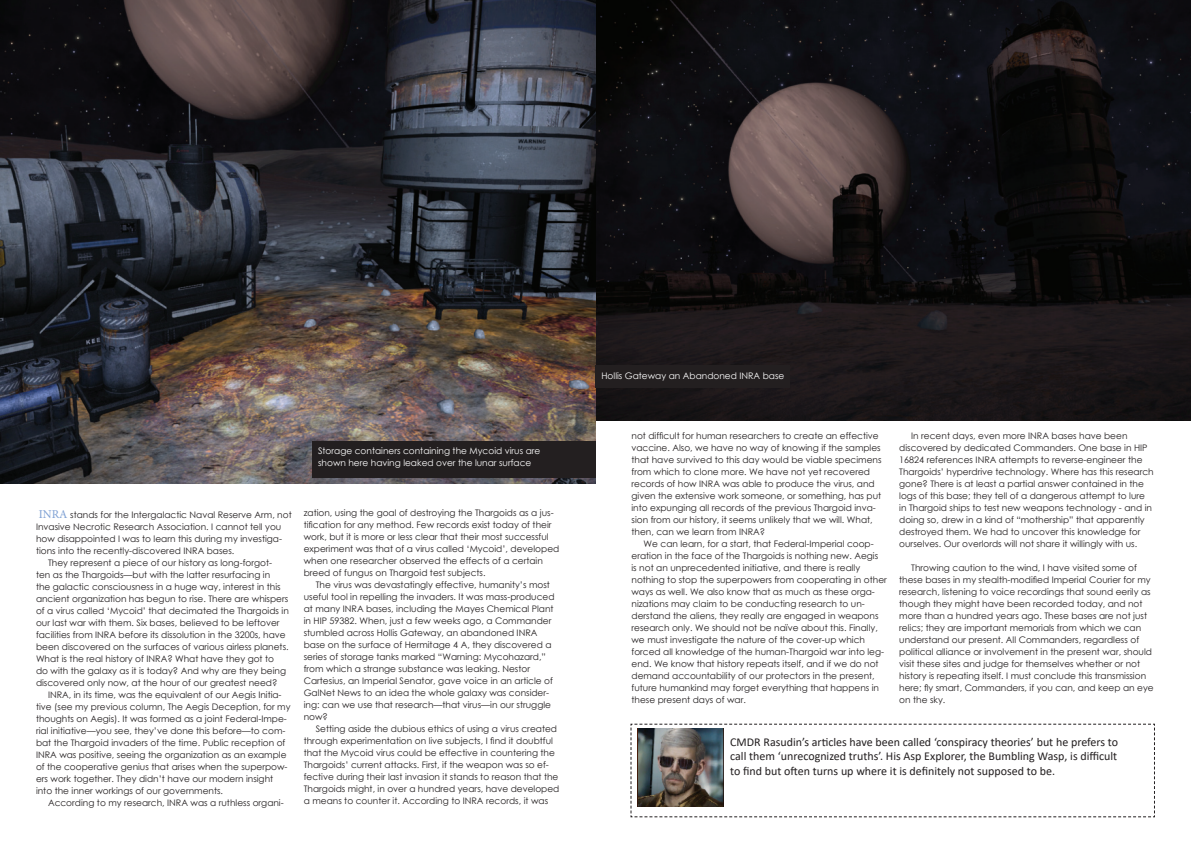
<style>
.page{position:relative;width:1191px;height:842px;background:#fff}
.page>*{position:absolute;margin:0;border:0;box-sizing:border-box;transform-origin:0 0}
.t1{font:12px/14.4px "Calibri";color:#231f20;text-align:justify}
.t2{font:9px/12px "Century Gothic";color:#231f20}
.t3{font:9px/12px "Century Gothic";color:#fff}
.s1{font-family:"Minion Pro";font-size:12px;color:#7fa1d4}
</style>
<div class="page">
<img style="left:595px;top:0;width:596px;height:421px">
<img style="left:0;top:0;width:595px;height:483px">
<div style="left:312px;top:441px;width:283px;height:37px;background:#231f20"></div>
<div style="left:595px;top:365px;width:195px;height:23px;background:#231f20"></div>
<svg style="left:630px;top:723px;width:525px;height:95px"></svg>
<img style="left:637px;top:729px;width:86px;height:77px">
<p class="t3" style="left:318px;top:445px;width:224px">Storage containers containing the Mycoid virus are shown here having leaked over the lunar surface</p>
<p class="t2" style="left:39px;top:508px;width:254px"><span class="s1">INRA</span> stands for the Intergalactic Naval Reserve Arm, not</p>
<p class="t2" style="left:36px;top:520px;width:247px">Invasive Necrotic Research Association. I cannot tell you</p>
<p class="t2" style="left:36px;top:532px;width:247px">how disappointed I was to learn this during my investiga-</p>
<p class="t2" style="left:36px;top:544px;width:200px">tions into the recently-discovered INRA bases.</p>
<p class="t2" style="left:48px;top:556px;width:226px">They represent a piece of our history as long-forgot-</p>
<p class="t2" style="left:36px;top:568px;width:236px">ten as the Thargoids—but with the latter resurfacing in</p>
<p class="t2" style="left:36px;top:580px;width:246px">the galactic consciousness in a huge way, interest in this</p>
<p class="t2" style="left:36px;top:592px;width:254px">ancient organization has begun to rise. There are whispers</p>
<p class="t2" style="left:36px;top:604px;width:254px">of a virus called ‘Mycoid’ that decimated the Thargoids in</p>
<p class="t2" style="left:36px;top:616px;width:245px">our last war with them. Six bases, believed to be leftover</p>
<p class="t2" style="left:36px;top:628px;width:251px">facilities from INRA before its dissolution in the 3200s, have</p>
<p class="t2" style="left:36px;top:640px;width:254px">been discovered on the surfaces of various airless planets.</p>
<p class="t2" style="left:36px;top:652px;width:240px">What is the real history of INRA? What have they got to</p>
<p class="t2" style="left:36px;top:664px;width:252px">do with the galaxy as it is today? And why are they being</p>
<p class="t2" style="left:36px;top:676px;width:243px">discovered only now, at the hour of our greatest need?</p>
<p class="t2" style="left:48px;top:688px;width:235px">INRA, in its time, was the equivalent of our Aegis Initia-</p>
<p class="t2" style="left:36px;top:700px;width:256px">tive (see my previous column, The Aegis Deception, for my</p>
<p class="t2" style="left:36px;top:712px;width:252px">thoughts on Aegis). It was formed as a joint Federal-Impe-</p>
<p class="t2" style="left:36px;top:724px;width:251px">rial initiative—you see, they’ve done this before—to com-</p>
<p class="t2" style="left:36px;top:736px;width:251px">bat the Thargoid invaders of the time. Public reception of</p>
<p class="t2" style="left:36px;top:748px;width:252px">INRA was positive, seeing the organization as an example</p>
<p class="t2" style="left:36px;top:760px;width:253px">of the cooperative genius that arises when the superpow-</p>
<p class="t2" style="left:36px;top:772px;width:239px">ers work together. They didn’t have our modern insight</p>
<p class="t2" style="left:36px;top:784px;width:188px">into the inner workings of our governments.</p>
<p class="t2" style="left:48px;top:796px;width:237px">According to my research, INRA was a ruthless organi-</p>
<p class="t2" style="left:304px;top:506px;width:257px">zation, using the goal of destroying the Thargoids as a jus&shy;tification for any method. Few records exist today of their work, but it is more or less clear that their most successful experiment was that of a virus called ‘Mycoid’, developed when one researcher observed the effects of a certain breed of fungus on Thargoid test subjects.</p>
<p class="t2" style="left:304px;top:578px;width:252px;text-indent:12px">The virus was devastatingly effective, humanity’s most useful tool in repelling the invaders. It was mass-produced at many INRA bases, including the Mayes Chemical Plant in HIP 59382. When, just a few weeks ago, a Commander stumbled across Hollis Gateway, an abandoned INRA base on the surface of Hermitage 4 A, they discovered a series of storage tanks marked “Warning: Mycohazard,” from which a strange substance was leaking. Nestor Cartesius, an Imperial Senator, gave voice in an article of GalNet News to an idea the whole galaxy was consider&shy;ing: can we use that research—that virus—in our struggle now?</p>
<p class="t2" style="left:304px;top:722px;width:257px;text-indent:12px">Setting aside the dubious ethics of using a virus created through experimentation on live subjects, I find it doubtful that the Mycoid virus could be effective in countering the Thargoids’ current attacks. First, if the weapon was so ef&shy;fective during their last invasion it stands to reason that the Thargoids might, in over a hundred years, have developed a means to counter it. According to INRA records, it was</p>
<p class="t3" style="left:601px;top:369px;width:184px">Hollis Gateway an Abandoned INRA base</p>
<p class="t2" style="left:631px;top:430px;width:251px">not difficult for human researchers to create an effective vaccine. Also, we have no way of knowing if the samples that have survived to this day would be viable specimens from which to clone more. We have not yet recovered records of how INRA was able to produce the virus, and given the extensive work someone, or something, has put into expunging all records of the previous Thargoid inva&shy;sion from our history, it seems unlikely that we will. What, then, can we learn from INRA?</p>
<p class="t2" style="left:631px;top:538px;width:257px;text-indent:12px">We can learn, for a start, that Federal-Imperial coop&shy;eration in the face of the Thargoids is nothing new. Aegis<br>is not an unprecedented initiative, and there is really nothing to stop the superpowers from cooperating in other ways as well. We also know that as much as these orga&shy;nizations may claim to be conducting research to un&shy;derstand the aliens, they really are engaged in weapons research only. We should not be naïve about this. Finally, we must investigate the nature of the cover-up which forced all knowledge of the human-Thargoid war into leg&shy;end. We know that history repeats itself, and if we do not demand accountability of our protectors in the present, future humankind may forget everything that happens in these present days of war.</p>
<p class="t2" style="left:899px;top:430px;width:256px;text-indent:12px">In recent days, even more INRA bases have been discovered by dedicated Commanders. One base in HIP 16824 references INRA attempts to reverse-engineer the Thargoids’ hyperdrive technology. Where has this research gone? There is at least a partial answer contained in the logs of this base; they tell of a dangerous attempt to lure in Thargoid ships to test new weapons technology - and in doing so, drew in a kind of “mothership” that apparently destroyed them. We had to uncover this knowledge for ourselves. Our overlords will not share it willingly with us.</p>
<p class="t2" style="left:899px;top:562px;width:256px;text-indent:12px">Throwing caution to the wind, I have visited some of these bases in my stealth-modified Imperial Courier for my research, listening to voice recordings that sound eerily as though they might have been recorded today, and not more than a hundred years ago. These bases are not just relics; they are important memorials from which we can understand our present. All Commanders, regardless of political alliance or involvement in the present war, should visit these sites and judge for themselves whether or not history is repeating itself. I must conclude this transmission here; fly smart, Commanders, if you can, and keep an eye on the sky.</p>
<h1 class="t1" style="left:730px;top:734px;width:389px">CMDR Rasudin’s articles have been called ‘conspiracy theories’ but he prefers to call them ‘unrecognized truths’. His Asp Explorer, the Bumbling Wasp, is difficult to find but often turns up where it is definitely not supposed to be.</h1>
</div>
